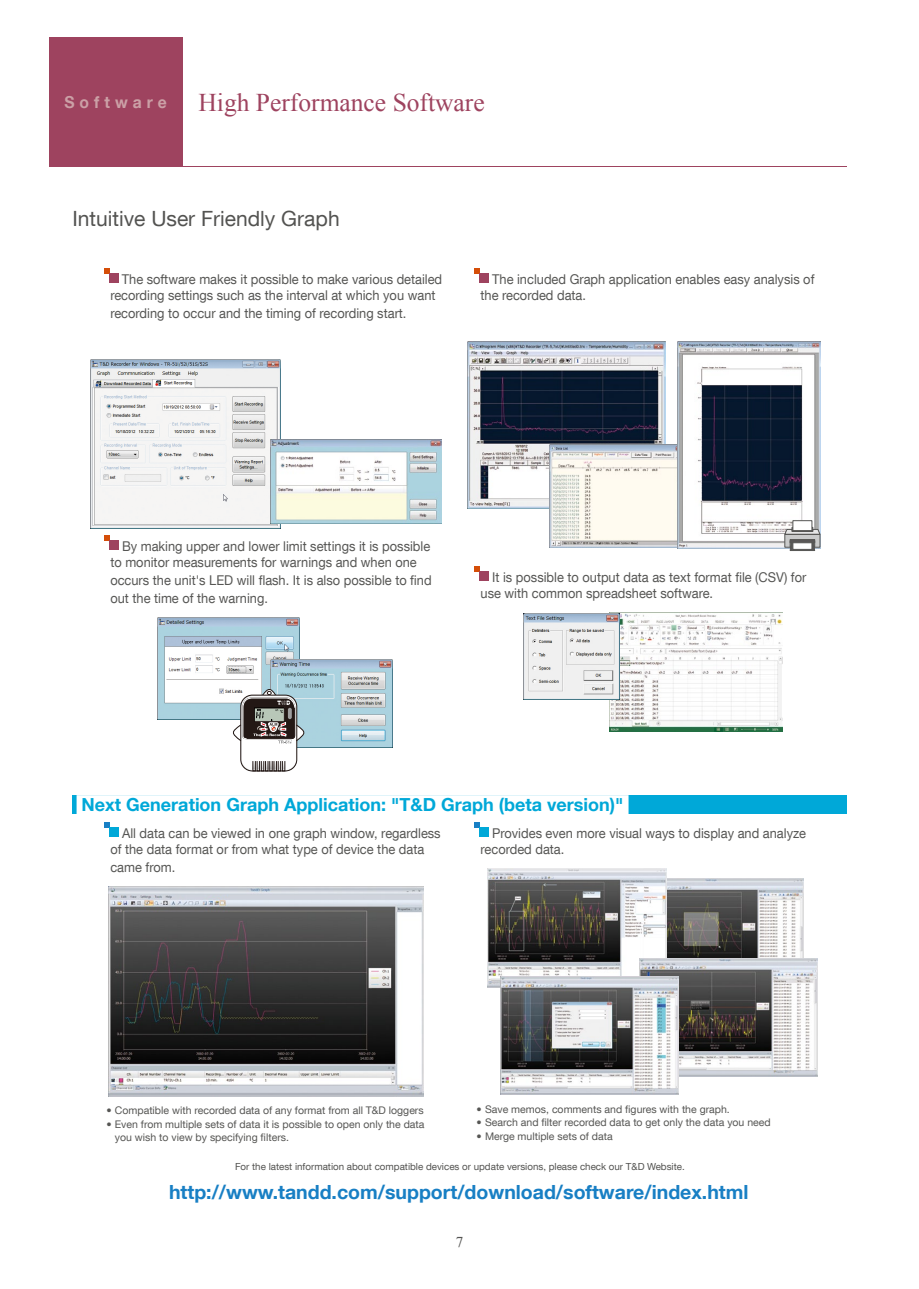
<style>
.page{position:relative;width:919px;height:1289px;background:#fff}
.page>*{position:absolute;margin:0;border:0;box-sizing:border-box;transform-origin:0 0}
.t1{font:25.5px "Times New Roman";color:#9e435f}
.t2{font:21px "Helvetica Neue LT Com";color:#535351}
.t3{font:700 19.5px "Helvetica Neue LT Com";color:#187fc4}
.t4{font:700 18px "Helvetica Neue LT Com";color:#00a8d8}
.t5{font:15px "Times New Roman";color:#535351}
.t6{font:13.5px/15.8px "Helvetica Neue LT Com";color:#565654;scale:.95 1}
.t7{font:10.5px/13.5px "Helvetica Neue LT Com";color:#565654}
.t8{font:9.75px "Helvetica Neue LT Com";color:#535351}
.s1{font-family:"Helvetica Neue LT Com";font-weight:700;font-size:16.5px;color:#cba0a6}
</style>
<div class="page">
<div style="left:49px;top:37px;width:133px;height:130px;background:#9e435f"></div>
<hr style="left:49px;top:166px;width:797px;height:1px;background:#9e435f">
<svg style="left:104px;top:268px;width:5px;height:5px"></svg>
<div style="left:109px;top:273px;width:9px;height:9px;background:#9e435f"></div>
<img style="left:90px;top:359px;width:190px;height:169px">
<img style="left:270px;top:439px;width:171px;height:84px">
<svg style="left:104px;top:535px;width:5px;height:5px"></svg>
<div style="left:109px;top:540px;width:9px;height:9px;background:#9e435f"></div>
<img style="left:157px;top:618px;width:142px;height:101px">
<img style="left:270px;top:659px;width:123px;height:88px">
<div style="left:242px;top:696px;width:54px;height:73px;background:#fff;border-radius:11px"></div>
<svg style="left:253px;top:761px;width:32px;height:8px"></svg>
<div style="left:240px;top:695px;width:57px;height:76px;border:1px solid #231815;border-radius:12px"></div>
<svg style="left:231px;top:687px;width:75px;height:56px"></svg>
<svg style="left:104px;top:822px;width:5px;height:5px"></svg>
<div style="left:109px;top:827px;width:9px;height:9px;background:#00a8d8"></div>
<img style="left:108px;top:886px;width:315px;height:210px">
<svg style="left:474px;top:268px;width:5px;height:5px"></svg>
<div style="left:479px;top:273px;width:9px;height:9px;background:#9e435f"></div>
<img style="left:467px;top:341px;width:199px;height:167px">
<img style="left:549px;top:444px;width:128px;height:103px">
<img style="left:677px;top:341px;width:143px;height:207px">
<div style="left:784px;top:534px;width:36px;height:13px;background:#c9caca;border:1px solid #565654"></div>
<svg style="left:789px;top:542px;width:26px;height:9px"></svg>
<div style="left:792px;top:520px;width:20px;height:11px;background:#fff;border:1px solid #565654"></div>
<svg style="left:784px;top:529px;width:36px;height:5px"></svg>
<svg style="left:792px;top:543px;width:20px;height:6px"></svg>
<hr style="left:789px;top:539px;width:25px;height:4px;background:#595757">
<svg style="left:474px;top:566px;width:5px;height:5px"></svg>
<div style="left:479px;top:571px;width:9px;height:9px;background:#9e435f"></div>
<img style="left:609px;top:612px;width:173px;height:119px">
<img style="left:523px;top:613px;width:97px;height:86px">
<svg style="left:474px;top:822px;width:5px;height:5px"></svg>
<div style="left:479px;top:827px;width:9px;height:9px;background:#00a8d8"></div>
<img style="left:666px;top:879px;width:137px;height:79px">
<img style="left:488px;top:868px;width:178px;height:119px">
<img style="left:639px;top:958px;width:178px;height:118px">
<img style="left:500px;top:976px;width:178px;height:118px">
<div style="left:72px;top:795px;width:774px;height:18px;background:#00a8d8"></div>
<div style="left:77px;top:795px;width:551px;height:22px;background:#fff"></div>
<h1 class="t1" style="left:64px;top:86px;width:422px"><span class="s1">S o f t w a r e</span> High Performance Software</h1>
<h2 class="t2" style="left:72px;top:206px;width:269px">Intuitive User Friendly Graph</h2>
<p class="t6" style="left:110px;top:271px;width:351px;text-indent:12px">The software makes it possible to make various detailed recording settings such as the interval at which you want</p>
<p class="t6" style="left:110px;top:304px;width:313px">recording to occur and the timing of recording start.</p>
<p class="t6" style="left:480px;top:271px;width:353px;text-indent:12px">The included Graph application enables easy analysis of the recorded data.</p>
<p class="t6" style="left:110px;top:538px;width:338px;text-indent:12px">By making upper and lower limit settings it is possible to monitor measurements for warnings and when one</p>
<p class="t6" style="left:110px;top:571px;width:340px;line-height:18px">occurs the unit's LED will flash. It is also possible to find out the time of the warning.</p>
<p class="t6" style="left:480px;top:569px;width:344px;text-indent:12px">It is possible to output data as text format file (CSV) for use with common spreadsheet software.</p>
<h3 class="t4" style="left:82px;top:793px;width:543px">Next Generation Graph Application: "T&amp;D Graph (beta version)"</h3>
<p class="t6" style="left:110px;top:825px;width:349px;text-indent:12px">All data can be viewed in one graph window, regardless of the data format or from what type of device the data</p>
<p class="t6" style="left:110px;top:858px;width:70px">came from.</p>
<p class="t6" style="left:480px;top:825px;width:344px;text-indent:12px">Provides even more visual ways to display and analyze recorded data.</p>
<p class="t7" style="left:106px;top:1103px;width:319px">• Compatible with recorded data of any format from all T&amp;D loggers</p>
<p class="t7" style="left:115px;top:1116px;width:311px;text-indent:-9px">• Even from multiple sets of data it is possible to open only the data you wish to view by specifying filters.</p>
<p class="t7" style="left:476px;top:1102px;width:255px">• Save memos, comments and figures with the graph.</p>
<p class="t7" style="left:476px;top:1115px;width:296px">• Search and filter recorded data to get only the data you need</p>
<p class="t7" style="left:476px;top:1129px;width:138px">• Merge multiple sets of data</p>
<p class="t8" style="left:235px;top:1160px;width:451px">For the latest information about compatible devices or update versions, please check our T&amp;D Website.</p>
<h3 class="t3" style="left:169px;top:1179px;width:581px">http://www.tandd.com/support/download/software/index.html</h3>
<p class="t5" style="left:455px;top:1231px;width:9px">7</p>
</div>
